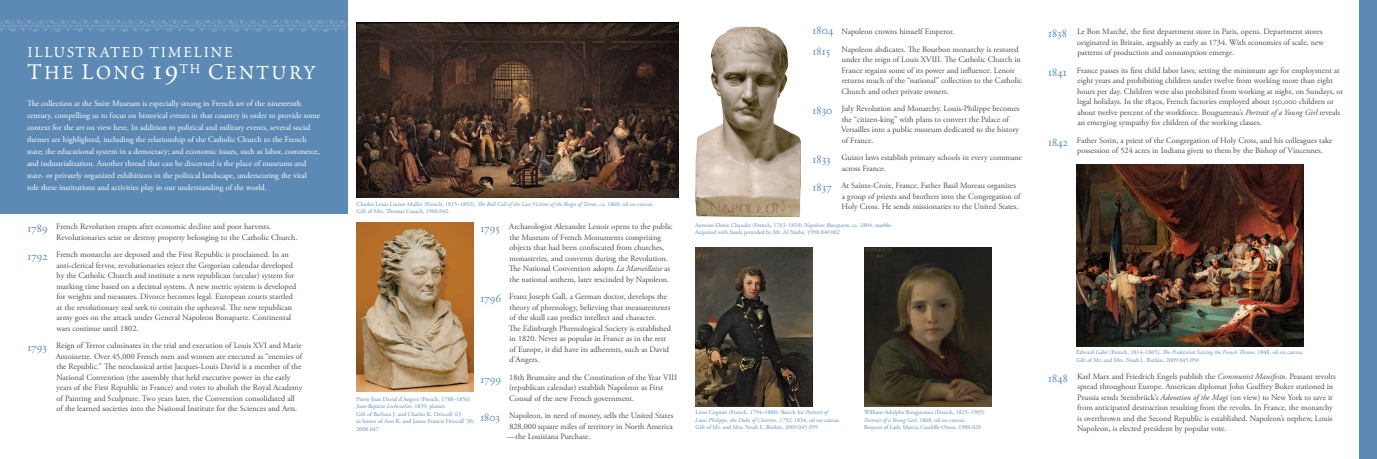
<style>
.page{position:relative;width:1377px;height:459px;background:#fff}
.page>*{position:absolute;margin:0;border:0;box-sizing:border-box;transform-origin:0 0}
.t1{font:25.72px "Poetica Chancery IV";color:#fff}
.t2{font:19.73px "Poetica Chancery IV";letter-spacing:.075em;color:#fff}
.t3{font:8.25px/10.5px "Adobe Garamond Pro";color:#4b4c4d}
.t4{font:8.25px/12px "Adobe Garamond Pro";color:#fff}
.t5{font:6px/7.5px "Adobe Garamond Pro";color:#5d8ab5}
.s1{font-size:29.17px}
.s2{font-family:"Adobe Garamond Pro";font-size:29.17px}
.s3{font-size:12px;color:#5d8ab5}
.s4{font-style:italic}
</style>
<div class="page">
<img style="left:357px;top:22px;width:322px;height:175px">
<div style="left:0;top:0;width:348px;height:214px;background:#5d8ab5"></div>
<svg style="left:0;top:19px;width:347px;height:13px"></svg>
<img style="left:1076px;top:165px;width:227px;height:182px">
<img style="left:695px;top:247px;width:118px;height:159px">
<img style="left:356px;top:223px;width:118px;height:169px">
<img style="left:695px;top:26px;width:106px;height:191px">
<img style="left:864px;top:247px;width:127px;height:159px">
<div style="left:1360px;top:0;width:17px;height:459px;background:#5d8ab5"></div>
<h2 class="t2" style="left:27px;top:42px;width:207px">Illustrated Timeline</h2>
<h1 class="t1" style="left:27px;top:60px;width:215px"><span class="s1">T</span>HE <span class="s1">L</span>ONG <span class="s2">19</span><sup>TH</sup> <span class="s1">C</span>ENTUR</h1>
<h1 class="t1" style="left:302px;top:60px;width:16px">Y</h1>
<p class="t4" style="left:27px;top:98px;width:295px">The collection at the Snite Museum is especially strong in French art of the nineteenth century, compelling us to focus on historical events in that country in order to provide some context for the art on view here. In addition to political and military events, several social themes are highlighted, including the relationship of the Catholic Church to the French state; the educational system in a democracy; and economic issues, such as labor, commerce, and industrialization. Another thread that can be discerned is the place of museums and state- or privately organized exhibitions in the political landscape, underscoring the vital role these institutions and activities play in our understanding of the world.</p>
<p class="t3" style="left:56px;top:222px;width:243px;text-indent:-29px"><span class="s3">1789</span> French Revolution erupts after economic decline and poor harvests.<br>Revolutionaries seize or destroy property belonging to the Catholic Church.</p>
<p class="t3" style="left:56px;top:250px;width:241px;text-indent:-29px"><span class="s3">1792</span> French monarchs are deposed and the First Republic is proclaimed. In an anti-clerical fervor, revolutionaries reject the Gregorian calendar developed by the Catholic Church and institute a new republican (secular) system for marking time based on a decimal system. A new metric system is developed for weights and measures. Divorce becomes legal. European courts startled at the revolutionary zeal seek to contain the upheaval. The new republican army goes on the attack under General Napoleon Bonaparte. Continental wars continue until 1802.</p>
<p class="t3" style="left:56px;top:341px;width:248px;text-indent:-28px"><span class="s3">1793</span> Reign of Terror culminates in the trial and execution of Louis XVI and Marie Antoinette. Over 45,000 French men and women are executed as “enemies of the Republic.” The neoclassical artist Jacques-Louis David is a member of the National Convention (the assembly that held executive power in the early years of the First Republic in France) and votes to abolish the Royal Academy of Painting and Sculpture. Two years later, the Convention consolidated all of the learned societies into the National Institute for the Sciences and Arts.</p>
<p class="t5" style="left:357px;top:200px;width:299px">Charles Louis Lucien Muller (French, 1815–1892), <span class="s4">The Roll Call of the Last Victims of the Reign of Terror</span>, ca. 1860, oil on canvas.<br>Gift of Mrs. Thomas Cusack, 1960.042.</p>
<p class="t3" style="left:509px;top:222px;width:165px;text-indent:-28px"><span class="s3">1795</span> Archaeologist Alexandre Lenoir opens to the public the Museum of French Monuments comprising objects that had been confiscated from churches, monasteries, and convents during the Revolution.<br>The National Convention adopts <span class="s4">La Marseillaise</span> as the national anthem, later rescinded by Napoleon.</p>
<p class="t3" style="left:509px;top:292px;width:164px;text-indent:-28px"><span class="s3">1796</span> Franz Joseph Gall, a German doctor, develops the theory of phrenology, believing that measurements of the skull can predict intellect and character.<br>The Edinburgh Phrenological Society is established in 1820. Never as popular in France as in the rest of Europe, it did have its adherents, such as David d’Angers.</p>
<p class="t3" style="left:509px;top:372px;width:170px;text-indent:-29px"><span class="s3">1799</span> 18th Brumaire and the Constitution of the Year VIII (republican calendar) establish Napoleon as First<br>Consul of the new French government.</p>
<p class="t3" style="left:507px;top:411px;width:168px;text-align:justify;text-indent:-27px"><span class="s3">1803</span> Napoleon, in need of money, sells the United States 828,000 square miles of territory in North America —the Louisiana Purchase.</p>
<p class="t5" style="left:356px;top:395px;width:120px">Pierre-Jean David d’Angers (French, 1788–1856)<br><span class="s4">Jean-Baptiste Lechevalier</span>, 1839, plaster.<br>Gift of Barbara J. and Charles K. Driscoll ’63<br>in honor of Ann K. and James Francis Driscoll ’30, 2008.047</p>
<p class="t3" style="left:813px;top:23px;width:208px;line-height:17.5px"><span class="s3">1804</span> Napoleon crowns himself Emperor.<br><span class="s3">1815</span> Napoleon abdicates. The Bourbon monarchy is restored</p>
<p class="t3" style="left:841px;top:55px;width:182px">under the reign of Louis XVIII. The Catholic Church in France regains some of its power and influence. Lenoir returns much of the “national” collection to the Catholic Church and other private owners.</p>
<p class="t3" style="left:841px;top:104px;width:180px;text-indent:-28px"><span class="s3">1830</span> July Revolution and Monarchy. Louis-Philippe becomes the “citizen-king” with plans to convert the Palace of Versailles into a public museum dedicated to the history of France.</p>
<p class="t3" style="left:842px;top:153px;width:181px;text-indent:-29px"><span class="s3">1833</span> Guizot laws establish primary schools in every commune across France.</p>
<p class="t3" style="left:842px;top:181px;width:180px;text-indent:-29px"><span class="s3">1837</span> At Sainte-Croix, France, Father Basil Moreau organizes a group of priests and brothers into the Congregation of<br>Holy Cross. He sends missionaries to the United States.</p>
<p class="t5" style="left:695px;top:221px;width:199px">Antoine-Denis Chaudet (French, 1763–1810) <span class="s4">Napoleon Bonaparte</span>, ca. 1804, marble.<br>Acquired with funds provided by Mr. Al Nathe, 1998.040.002</p>
<p class="t5" style="left:695px;top:409px;width:147px">Léon Cogniet (French, 1794–1880) Sketch for <span class="s4">Portrait of<br>Louis Philippe, the Duke of Chartres, 1792</span>, 1834, oil on canvas.<br>Gift of Mr. and Mrs. Noah L. Butkin, 2009.045.059</p>
<p class="t5" style="left:864px;top:409px;width:122px">William-Adolphe Bouguereau (French, 1825–1905)<br><span class="s4">Portrait of a Young Girl</span>, 1868, oil on canvas.<br>Bequest of Lady Marcia Cunliffe-Owen, 1980.028</p>
<p class="t3" style="left:1077px;top:27px;width:248px;text-indent:-29px"><span class="s3">1838</span> Le Bon Marché, the first department store in Paris, opens. Department stores originated in Britain, arguably as early as 1734. With economies of scale, new patterns of production and consumption emerge.</p>
<p class="t3" style="left:1077px;top:65px;width:268px;text-indent:-29px"><span class="s3">1841</span> France passes its first child labor laws, setting the minimum age for employment at eight years and prohibiting children under twelve from working more than eight hours per day. Children were also prohibited from working at night, on Sundays, or legal holidays. In the 1840s, French factories employed about 150,000 children or about twelve percent of the workforce. Bouguereau’s <span class="s4">Portrait of a Young Girl</span> reveals an emerging sympathy for children of the working classes.</p>
<p class="t3" style="left:1077px;top:135px;width:256px;text-indent:-29px"><span class="s3">1842</span> Father Sorin, a priest of the Congregation of Holy Cross, and his colleagues take possession of 524 acres in Indiana given to them by the Bishop of Vincennes.</p>
<p class="t5" style="left:1076px;top:349px;width:229px">Edward Gabé (French, 1814–1865), <span class="s4">The Proletariat Seizing the French Throne</span>, 1848, oil on canvas.<br>Gift of Mr. and Mrs. Noah L. Butkin, 2009.045.050</p>
<p class="t3" style="left:1077px;top:371px;width:260px;text-indent:-29px"><span class="s3">1848</span> Karl Marx and Friedrich Engels publish the <span class="s4">Communist Manifesto</span>. Peasant revolts spread throughout Europe. American diplomat John Godfrey Boker stationed in Prussia sends Steinbrück’s <span class="s4">Adoration of the Magi</span> (on view) to New York to save it from anticipated destruction resulting from the revolts. In France, the monarchy is overthrown and the Second Republic is established. Napoleon’s nephew, Louis Napoleon, is elected president by popular vote.</p>
</div>
